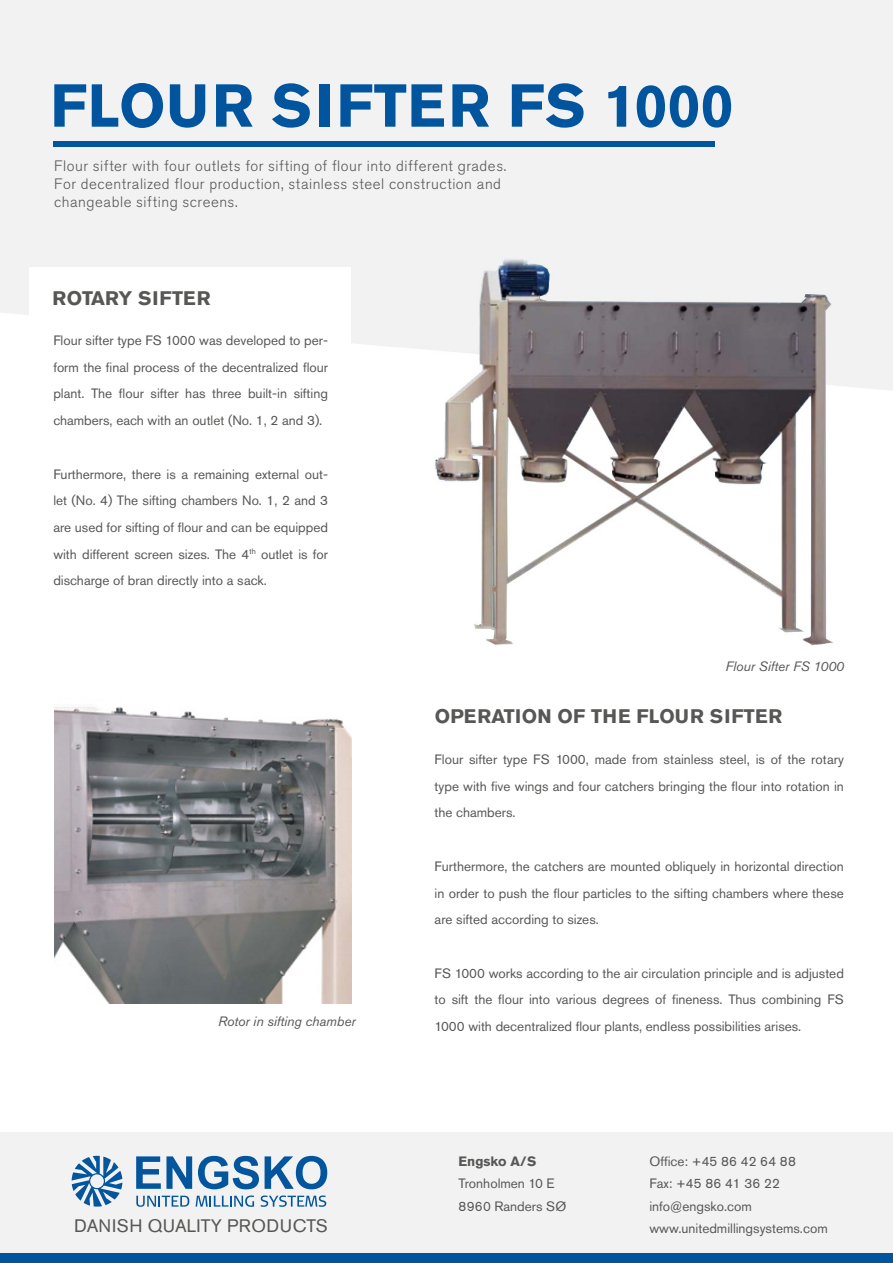
<style>
.page{position:relative;width:893px;height:1263px;background:#fff}
.page>*{position:absolute;margin:0;border:0;box-sizing:border-box;transform-origin:0 0}
.t1{font:700 60px "Akzidenz Grotesk Pro";letter-spacing:.01em;color:#01549e}
.t2{font:700 19.5px "Akzidenz Grotesk Pro";letter-spacing:.01em;color:#575756}
.t3{font:18px "Akzidenz Grotesk Pro";letter-spacing:.02em;color:#575756}
.t4{font:300 15px/18px "Akzidenz Grotesk Pro";letter-spacing:.035em;color:#575756}
.t5{font:13.5px/26.7px "Akzidenz Grotesk Pro";color:#575756;text-align:justify}
.t6{font:italic 13.5px "Akzidenz Grotesk Pro";color:#575756}
.t7{font:700 13.5px "Akzidenz Grotesk Pro";color:#575756}
</style>
<div class="page">
<div style="left:0;top:1132px;width:893px;height:131px;background:#f2f2f2"></div>
<div style="left:0;top:1253px;width:893px;height:10px;background:#01549e"></div>
<svg style="left:72px;top:1156px;width:50px;height:51px"></svg>
<svg style="left:136px;top:1156px;width:56px;height:33px"></svg>
<svg style="left:198px;top:1156px;width:61px;height:33px"></svg>
<svg style="left:265px;top:1156px;width:62px;height:33px"></svg>
<svg style="left:136px;top:1196px;width:53px;height:11px"></svg>
<svg style="left:196px;top:1195px;width:58px;height:12px"></svg>
<svg style="left:261px;top:1195px;width:65px;height:12px"></svg>
<div style="left:0;top:0;width:893px;height:161px;background:#f2f2f2"></div>
<div style="left:0;top:161px;width:893px;height:229px;background:#f2f2f2"></div>
<img style="left:397px;top:231px;width:436px;height:415px">
<div style="left:30px;top:267px;width:321px;height:355px;background:#fff"></div>
<div style="left:53px;top:142px;width:661px;height:5px;background:#01549e"></div>
<img style="left:54px;top:707px;width:297px;height:296px">
<h1 class="t1" style="left:50px;top:67px;width:685px">FLOUR SIFTER FS 1000</h1>
<p class="t4" style="left:54px;top:157px;width:454px">Flour sifter with four outlets for sifting of flour into different grades.<br>For decentralized flour production, stainless steel construction and changeable sifting screens.</p>
<h2 class="t2" style="left:52px;top:286px;width:160px">ROTARY SIFTER</h2>
<p class="t5" style="left:53px;top:327px;width:276px">Flour sifter type FS 1000 was developed to per&shy;form the final process of the decentralized flour plant. The flour sifter has three built-in sifting chambers, each with an outlet (No. 1, 2 and 3).</p>
<p class="t5" style="left:53px;top:460px;width:276px">Furthermore, there is a remaining external out&shy;let (No. 4) The sifting chambers No. 1, 2 and 3 are used for sifting of flour and can be equipped with different screen sizes. The 4<sup>th</sup> outlet is for discharge of bran directly into a sack.</p>
<p class="t6" style="left:218px;top:1012px;width:139px">Rotor in sifting chamber</p>
<p class="t6" style="left:725px;top:657px;width:120px">Flour Sifter FS 1000</p>
<h2 class="t2" style="left:435px;top:704px;width:349px">OPERATION OF THE FLOUR SIFTER</h2>
<p class="t5" style="left:435px;top:746px;width:411px">Flour sifter type FS 1000, made from stainless steel, is of the rotary type with five wings and four catchers bringing the flour into rotation in the chambers.</p>
<p class="t5" style="left:435px;top:853px;width:411px">Furthermore, the catchers are mounted obliquely in horizontal direction in order to push the flour particles to the sifting chambers where these are sifted according to sizes.</p>
<p class="t5" style="left:435px;top:959px;width:411px">FS 1000 works according to the air circulation principle and is adjusted to sift the flour into various degrees of fineness. Thus combining FS 1000 with decentralized flour plants, endless possibilities arises.</p>
<p class="t7" style="left:458px;top:1152px;width:79px">Engsko A/S</p>
<p class="t5" style="left:458px;top:1172px;width:109px;line-height:22.5px">Tronholmen 10 E<br>8960 Randers SØ</p>
<p class="t5" style="left:649px;top:1150px;width:148px;line-height:22.5px;text-align:left">Office: +45 86 42 64 88<br>Fax: +45 86 41 36 22 info@engsko.com</p>
<h3 class="t3" style="left:74px;top:1214px;width:255px">DANISH QUALITY PRODUCTS</h3>
<p class="t5" style="left:649px;top:1215px;width:180px">www.unitedmillingsystems.com</p>
</div>
